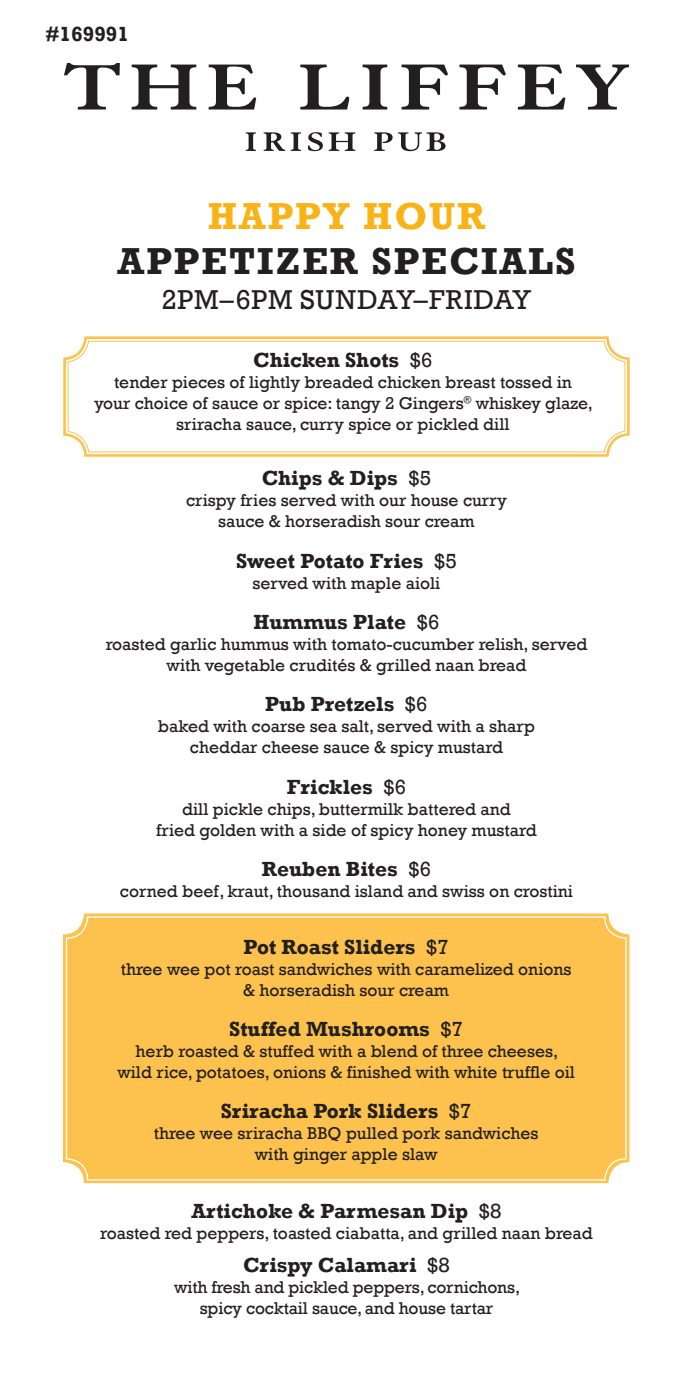
<style>
.page{position:relative;width:693px;height:1386px;background:#fff}
.page>*{position:absolute;margin:0;border:0;box-sizing:border-box;transform-origin:0 0}
.t1{font:700 38.5px "Rockwell";letter-spacing:.05em;color:#231f20}
.t2{font:700 38.5px "Rockwell";letter-spacing:.05em;color:#f9b317}
.t3{font:28px "Rockwell";letter-spacing:.02em;color:#231f20}
.Food_Items_Names{font:700 21px "Rockwell";color:#231f20}
.Food_Descriptions{font:17.5px/21px "Rockwell";color:#231f20;text-align:center}
.s1{font-weight:400}
</style>
<div class="page">
<div style="left:63px;top:914px;width:566px;height:269px;background:#fcc24d;border-radius:21px"></div>
<div style="left:66px;top:916px;width:561px;height:265px;border:1px solid #fff;border-radius:21px"></div>
<svg style="left:64px;top:63px;width:56px;height:47px"></svg>
<svg style="left:132px;top:65px;width:64px;height:45px"></svg>
<svg style="left:209px;top:65px;width:47px;height:45px"></svg>
<svg style="left:300px;top:65px;width:49px;height:45px"></svg>
<svg style="left:363px;top:65px;width:24px;height:45px"></svg>
<svg style="left:402px;top:65px;width:46px;height:45px"></svg>
<svg style="left:459px;top:65px;width:47px;height:45px"></svg>
<svg style="left:518px;top:65px;width:47px;height:45px"></svg>
<svg style="left:576px;top:65px;width:53px;height:45px"></svg>
<svg style="left:246px;top:132px;width:10px;height:19px"></svg>
<svg style="left:264px;top:132px;width:21px;height:19px"></svg>
<svg style="left:291px;top:132px;width:10px;height:19px"></svg>
<svg style="left:308px;top:132px;width:15px;height:19px"></svg>
<svg style="left:329px;top:132px;width:26px;height:19px"></svg>
<svg style="left:374px;top:132px;width:72px;height:19px"></svg>
<svg style="left:63px;top:336px;width:567px;height:121px"></svg>
<div style="left:68px;top:341px;width:557px;height:111px;border:1px solid #fcc24d;border-radius:21px"></div>
<p class="Food_Items_Names" style="left:46px;top:21px;width:85px">#169991</p>
<p class="t2" style="left:208px;top:193px;width:279px">HAPPY HOUR</p>
<p class="t1" style="left:118px;top:238px;width:459px">APPETIZER SPECIALS</p>
<p class="t3" style="left:162px;top:284px;width:371px">2PM–6PM SUNDAY–FRIDAY</p>
<p class="Food_Items_Names" style="left:253px;top:347px;width:181px">Chicken Shots <span class="s1">$6</span></p>
<p class="Food_Descriptions" style="left:94px;top:372px;width:500px">tender pieces of lightly breaded chicken breast tossed in<br>your choice of sauce or spice: tangy 2 Gingers<sup>®</sup> whiskey glaze, sriracha sauce, curry spice or pickled dill</p>
<p class="Food_Items_Names" style="left:262px;top:466px;width:171px">Chips &amp; Dips <span class="s1">$5</span></p>
<p class="Food_Descriptions" style="left:186px;top:490px;width:322px">crispy fries served with our house curry sauce &amp; horseradish sour cream</p>
<p class="Food_Items_Names" style="left:236px;top:548px;width:222px">Sweet Potato Fries <span class="s1">$5</span></p>
<p class="Food_Descriptions" style="left:253px;top:573px;width:189px">served with maple aioli</p>
<p class="Food_Items_Names" style="left:254px;top:609px;width:187px">Hummus Plate <span class="s1">$6</span></p>
<p class="Food_Descriptions" style="left:106px;top:634px;width:483px">roasted garlic hummus with tomato-cucumber relish, served with vegetable crudités &amp; grilled naan bread</p>
<p class="Food_Items_Names" style="left:265px;top:692px;width:164px">Pub Pretzels <span class="s1">$6</span></p>
<p class="Food_Descriptions" style="left:158px;top:716px;width:379px">baked with coarse sea salt, served with a sharp cheddar cheese sauce &amp; spicy mustard</p>
<p class="Food_Items_Names" style="left:287px;top:774px;width:121px">Frickles <span class="s1">$6</span></p>
<p class="Food_Descriptions" style="left:156px;top:799px;width:382px">dill pickle chips, buttermilk battered and<br>fried golden with a side of spicy honey mustard</p>
<p class="Food_Items_Names" style="left:262px;top:856px;width:171px">Reuben Bites <span class="s1">$6</span></p>
<p class="Food_Descriptions" style="left:120px;top:881px;width:455px">corned beef, kraut, thousand island and swiss on crostini</p>
<p class="Food_Items_Names" style="left:244px;top:934px;width:207px">Pot Roast Sliders <span class="s1">$7</span></p>
<p class="Food_Descriptions" style="left:121px;top:958px;width:452px">three wee pot roast sandwiches with caramelized onions</p>
<p class="Food_Descriptions" style="left:243px;top:979px;width:207px">&amp; horseradish sour cream</p>
<p class="Food_Items_Names" style="left:229px;top:1016px;width:235px">Stuffed Mushrooms <span class="s1">$7</span></p>
<p class="Food_Descriptions" style="left:136px;top:1041px;width:424px">herb roasted &amp; stuffed with a blend of three cheeses,</p>
<p class="Food_Descriptions" style="left:117px;top:1062px;width:459px">wild rice, potatoes, onions &amp; finished with white truffle oil</p>
<p class="Food_Items_Names" style="left:221px;top:1098px;width:252px">Sriracha Pork Sliders <span class="s1">$7</span></p>
<p class="Food_Descriptions" style="left:154px;top:1123px;width:386px">three wee sriracha BBQ pulled pork sandwiches with ginger apple slaw</p>
<p class="Food_Items_Names" style="left:191px;top:1198px;width:312px">Artichoke &amp; Parmesan Dip <span class="s1">$8</span></p>
<p class="Food_Descriptions" style="left:100px;top:1223px;width:494px">roasted red peppers, toasted ciabatta, and grilled naan bread</p>
<p class="Food_Items_Names" style="left:243px;top:1252px;width:208px">Crispy Calamari <span class="s1">$8</span></p>
<p class="Food_Descriptions" style="left:174px;top:1277px;width:347px">with fresh and pickled peppers, cornichons,</p>
<p class="Food_Descriptions" style="left:200px;top:1298px;width:295px">spicy cocktail sauce, and house tartar</p>
</div>
